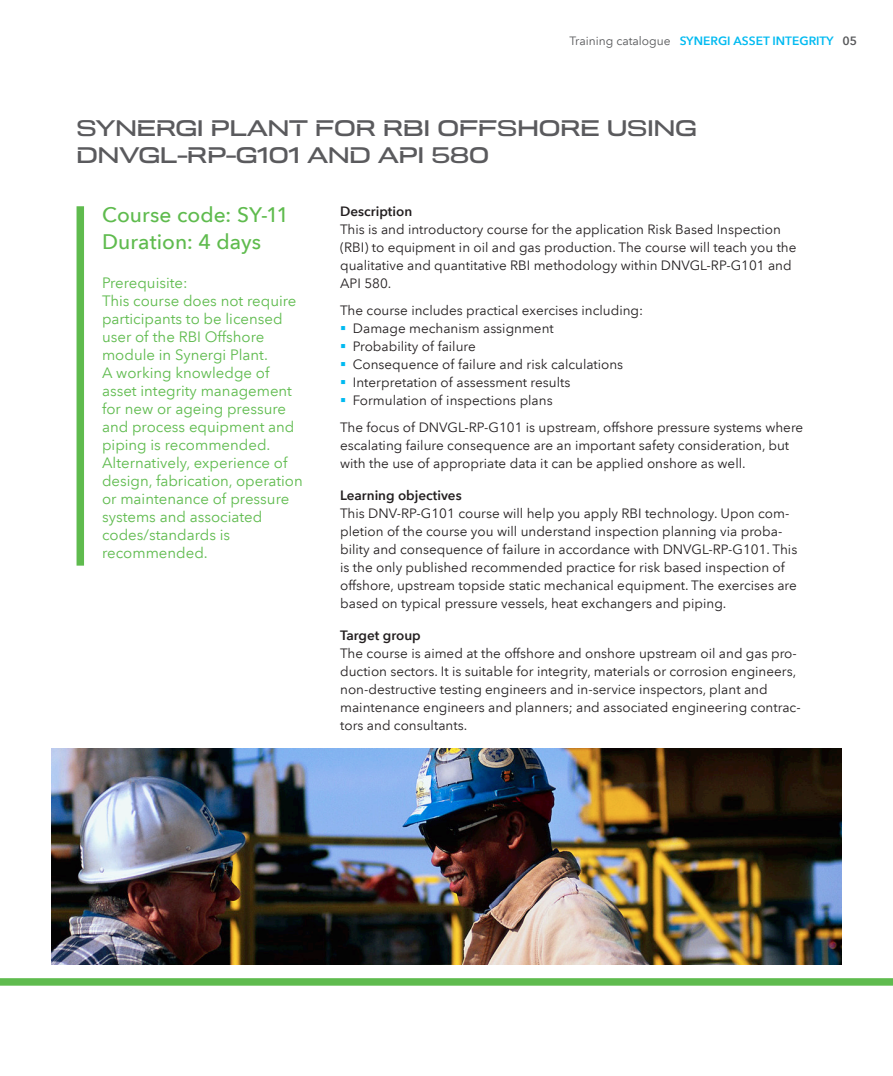
<style>
.page{position:relative;width:893px;height:1076px;background:#fff}
.page>*{position:absolute;margin:0;border:0;box-sizing:border-box;transform-origin:0 0}
.Heading{font:500 22.5px/27px "Broader View";color:#5a5a5d}
.Course_code_Synergi{font:500 21px/27px "Avenir Next LT Pro";letter-spacing:.005em;color:#5fbb4e}
.Prerequisite_Synergi{font:15px/18px "Avenir Next LT Pro";color:#5fbb4e}
.DNV_GL_Body{font:13.5px/18px "Avenir Next LT Pro";color:#231f20}
.DNV_GL_body_space_be{font:13.5px/18px "Avenir Next LT Pro";color:#231f20}
.DNV_GL_Subhead{font:600 13.5px "Avenir Next LT Pro";color:#231f20}
.DNV_GL_Page_header_r{font:600 12px "Avenir Next LT Pro";color:#00baf1}
.s1{font-weight:400;color:#57585a}
.s2{color:#57585a}
</style>
<div class="page">
<div style="left:0;top:978px;width:893px;height:7px;background:#5fbb4e"></div>
<img style="left:51px;top:748px;width:791px;height:216px">
<div style="left:77px;top:206px;width:7px;height:360px;background:#5fbb4e"></div>
<p class="DNV_GL_Page_header_r" style="left:569px;top:33px;width:289px"><span class="s1">Training catalogue</span> SYNERGI ASSET INTEGRITY <span class="s2">05</span></p>
<p class="Heading" style="left:77px;top:116px;width:622px">SYNERGI PLANT FOR RBI OFFSHORE USING<br>DNVGL‑RP‑G101 AND API 580</p>
<p class="Course_code_Synergi" style="left:102px;top:201px;width:189px">Course code: SY-11<br>Duration: 4 days</p>
<p class="Prerequisite_Synergi" style="left:102px;top:274px;width:202px">Prerequisite:<br>This course does not require participants to be licensed user of the RBI Offshore module in Synergi Plant.<br>A working knowledge of asset integrity management for new or ageing pressure and process equipment and piping is recommended.<br>Alternatively, experience of design, fabrication, operation or maintenance of pressure systems and associated codes/standards is recommended.</p>
<p class="DNV_GL_Subhead" style="left:340px;top:204px;width:74px">Description</p>
<p class="DNV_GL_Body" style="left:340px;top:221px;width:458px">This is and introductory course for the application Risk Based Inspection (RBI) to equipment in oil and gas production. The course will teach you the qualitative and quantitative RBI methodology within DNVGL-RP-G101 and API 580.</p>
<p class="DNV_GL_body_space_be" style="left:340px;top:301px;width:304px">The course includes practical exercises including:</p>
<p class="DNV_GL_Body" style="left:353px;top:319px;width:202px">Damage mechanism assignment</p>
<p class="DNV_GL_Body" style="left:353px;top:337px;width:124px">Probability of failure</p>
<p class="DNV_GL_Body" style="left:353px;top:355px;width:272px">Consequence of failure and risk calculations</p>
<p class="DNV_GL_Body" style="left:353px;top:373px;width:219px">Interpretation of assessment results</p>
<p class="DNV_GL_Body" style="left:353px;top:391px;width:201px">Formulation of inspections plans</p>
<p class="DNV_GL_body_space_be" style="left:340px;top:418px;width:465px">The focus of DNVGL-RP-G101 is upstream, offshore pressure systems where escalating failure consequence are an important safety consideration, but with the use of appropriate data it can be applied onshore as well.</p>
<p class="DNV_GL_Subhead" style="left:340px;top:487px;width:123px">Learning objectives</p>
<p class="DNV_GL_Body" style="left:340px;top:504px;width:459px">This DNV-RP-G101 course will help you apply RBI technology. Upon com&shy;pletion of the course you will understand inspection planning via proba&shy;bility and consequence of failure in accordance with DNVGL-RP-G101. This is the only published recommended practice for risk based inspection of offshore, upstream topside static mechanical equipment. The exercises are based on typical pressure vessels, heat exchangers and piping.</p>
<p class="DNV_GL_Subhead" style="left:340px;top:627px;width:82px">Target group</p>
<p class="DNV_GL_Body" style="left:340px;top:645px;width:462px">The course is aimed at the offshore and onshore upstream oil and gas pro&shy;duction sectors. It is suitable for integrity, materials or corrosion engineers, non-destructive testing engineers and in-service inspectors, plant and maintenance engineers and planners; and associated engineering contrac&shy;tors and consultants.</p>
</div>
